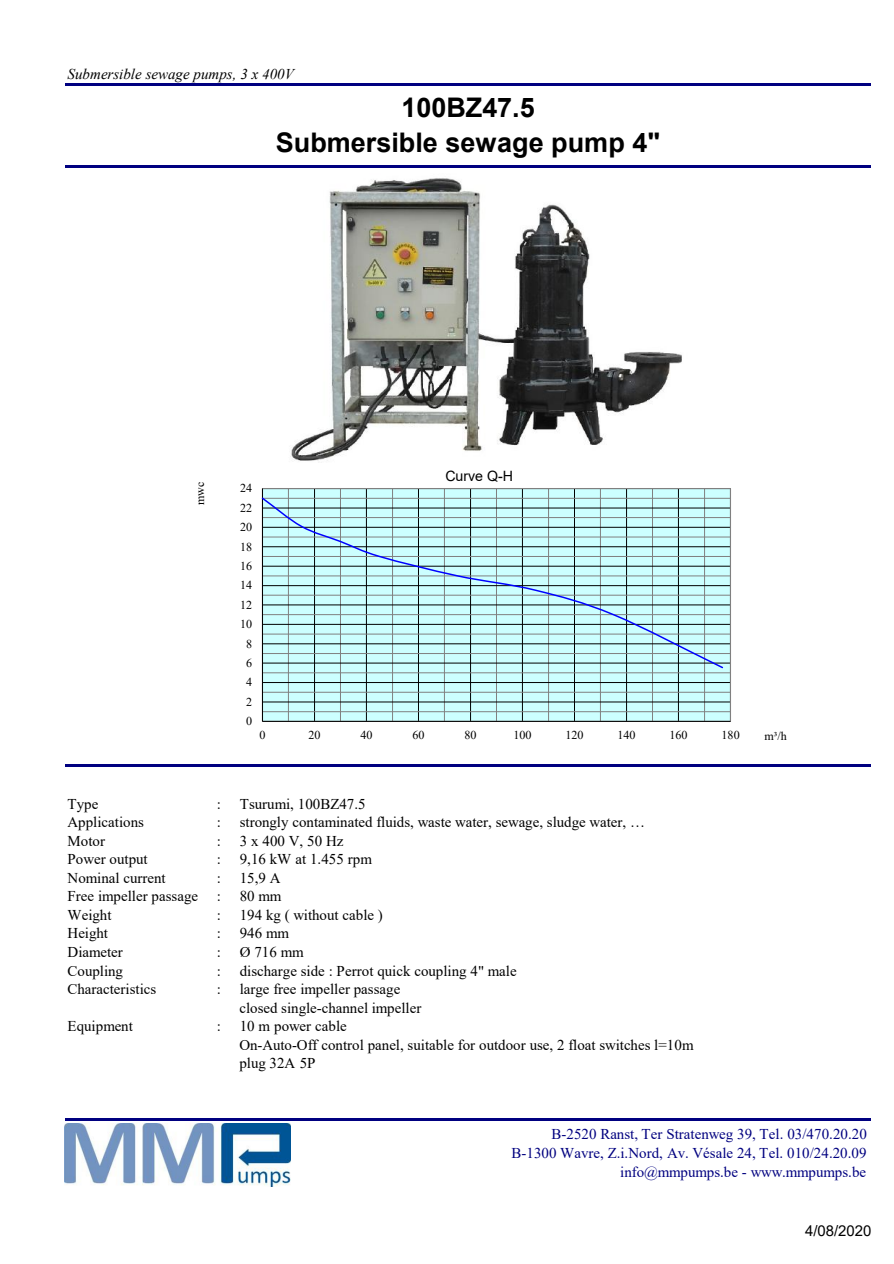
<style>
.page{position:relative;width:894px;height:1264px;background:#fff}
.page>*{position:absolute;margin:0;border:0;box-sizing:border-box;transform-origin:0 0}
.t1{font:700 27px/34.5px "Arial";color:#000;text-align:center}
.t2{font:15px/18.6px "Times New Roman";color:#000}
.t3{font:15px/19.2px "Times New Roman";color:#000080;text-align:right}
.t4{font:italic 15px "Times New Roman";color:#000}
.t5{font:15px "Arial";color:#000}
.t6{font:14.25px "Arial";letter-spacing:-.005em;color:#000}
.t7{font:12px "Times New Roman";letter-spacing:-.01em;color:#000}
</style>
<div class="page">
<hr style="left:65px;top:83px;width:805px;height:3px;background:#000080">
<hr style="left:65px;top:165px;width:805px;height:3px;background:#000080">
<hr style="left:65px;top:764px;width:805px;height:3px;background:#000080">
<hr style="left:65px;top:1118px;width:805px;height:3px;background:#000080">
<div style="left:262px;top:488px;width:468px;height:233px;background:#cff"></div>
<hr style="left:288px;top:488px;width:1px;height:233px;background:#808080">
<hr style="left:340px;top:488px;width:1px;height:233px;background:#808080">
<hr style="left:392px;top:488px;width:1px;height:233px;background:#808080">
<hr style="left:444px;top:488px;width:1px;height:233px;background:#808080">
<hr style="left:496px;top:488px;width:1px;height:233px;background:#808080">
<hr style="left:548px;top:488px;width:1px;height:233px;background:#808080">
<hr style="left:600px;top:488px;width:1px;height:233px;background:#808080">
<hr style="left:652px;top:488px;width:1px;height:233px;background:#808080">
<hr style="left:704px;top:488px;width:1px;height:233px;background:#808080">
<hr style="left:314px;top:488px;width:1px;height:233px;background:#000">
<hr style="left:366px;top:488px;width:1px;height:233px;background:#000">
<hr style="left:418px;top:488px;width:1px;height:233px;background:#000">
<hr style="left:470px;top:488px;width:1px;height:233px;background:#000">
<hr style="left:522px;top:488px;width:1px;height:233px;background:#000">
<hr style="left:574px;top:488px;width:1px;height:233px;background:#000">
<hr style="left:626px;top:488px;width:1px;height:233px;background:#000">
<hr style="left:678px;top:488px;width:1px;height:233px;background:#000">
<hr style="left:262px;top:711px;width:468px;height:1px;background:#808080">
<hr style="left:262px;top:692px;width:468px;height:1px;background:#808080">
<hr style="left:262px;top:672px;width:468px;height:1px;background:#808080">
<hr style="left:262px;top:653px;width:468px;height:1px;background:#808080">
<hr style="left:262px;top:633px;width:468px;height:1px;background:#808080">
<hr style="left:262px;top:614px;width:468px;height:1px;background:#808080">
<hr style="left:262px;top:595px;width:468px;height:1px;background:#808080">
<hr style="left:262px;top:575px;width:468px;height:1px;background:#808080">
<hr style="left:262px;top:556px;width:468px;height:1px;background:#808080">
<hr style="left:262px;top:536px;width:468px;height:1px;background:#808080">
<hr style="left:262px;top:517px;width:468px;height:1px;background:#808080">
<hr style="left:262px;top:498px;width:468px;height:1px;background:#808080">
<hr style="left:262px;top:701px;width:468px;height:1px;background:#000">
<hr style="left:262px;top:682px;width:468px;height:1px;background:#000">
<hr style="left:262px;top:662px;width:468px;height:1px;background:#000">
<hr style="left:262px;top:643px;width:468px;height:1px;background:#000">
<hr style="left:262px;top:624px;width:468px;height:1px;background:#000">
<hr style="left:262px;top:604px;width:468px;height:1px;background:#000">
<hr style="left:262px;top:585px;width:468px;height:1px;background:#000">
<hr style="left:262px;top:566px;width:468px;height:1px;background:#000">
<hr style="left:262px;top:546px;width:468px;height:1px;background:#000">
<hr style="left:262px;top:527px;width:468px;height:1px;background:#000">
<hr style="left:262px;top:507px;width:468px;height:1px;background:#000">
<hr style="left:262px;top:721px;width:468px;height:1px;background:#000">
<hr style="left:262px;top:488px;width:1px;height:233px;background:#000">
<svg style="left:261px;top:496px;width:463px;height:173px"></svg>
<img style="left:290px;top:178px;width:392px;height:283px">
<img style="left:64px;top:1123px;width:227px;height:62px">
<p class="t4" style="left:68px;top:69px;width:228px">Submersible sewage pumps, 3 x 400V</p>
<h1 class="t1" style="left:276px;top:93px;width:386px">100BZ47.5<br>Submersible sewage pump 4"</h1>
<p class="t7" style="left:196px;top:505px;width:25px;rotate:-90deg">mwc</p>
<p class="t7" style="left:240px;top:484px;width:13px">24</p>
<p class="t7" style="left:240px;top:503px;width:13px">22</p>
<p class="t7" style="left:240px;top:523px;width:13px">20</p>
<p class="t7" style="left:240px;top:542px;width:13px">18</p>
<p class="t7" style="left:240px;top:561px;width:13px">16</p>
<p class="t7" style="left:240px;top:581px;width:13px">14</p>
<p class="t7" style="left:240px;top:600px;width:13px">12</p>
<p class="t7" style="left:240px;top:619px;width:13px">10</p>
<p class="t7" style="left:246px;top:639px;width:8px">8</p>
<p class="t7" style="left:246px;top:658px;width:8px">6</p>
<p class="t7" style="left:246px;top:678px;width:8px">4</p>
<p class="t7" style="left:246px;top:697px;width:8px">2</p>
<p class="t7" style="left:246px;top:716px;width:8px">0</p>
<p class="t6" style="left:445px;top:470px;width:69px">Curve Q-H</p>
<p class="t7" style="left:259px;top:731px;width:8px">0</p>
<p class="t7" style="left:308px;top:731px;width:13px">20</p>
<p class="t7" style="left:360px;top:731px;width:13px">40</p>
<p class="t7" style="left:412px;top:731px;width:13px">60</p>
<p class="t7" style="left:464px;top:731px;width:13px">80</p>
<p class="t7" style="left:513px;top:731px;width:20px">100</p>
<p class="t7" style="left:565px;top:731px;width:20px">120</p>
<p class="t7" style="left:617px;top:731px;width:20px">140</p>
<p class="t7" style="left:669px;top:731px;width:20px">160</p>
<p class="t7" style="left:721px;top:731px;width:20px">180</p>
<p class="t2" style="left:68px;top:795px;width:32px">Type</p>
<p class="t2" style="left:217px;top:795px;width:6px">:</p>
<p class="t2" style="left:240px;top:795px;width:127px">Tsurumi, 100BZ47.5</p>
<p class="t2" style="left:68px;top:814px;width:78px">Applications</p>
<p class="t2" style="left:217px;top:814px;width:6px">:</p>
<p class="t2" style="left:240px;top:814px;width:406px">strongly contaminated fluids, waste water, sewage, sludge water, …</p>
<p class="t2" style="left:68px;top:832px;width:39px">Motor</p>
<p class="t2" style="left:217px;top:832px;width:6px">:</p>
<p class="t2" style="left:240px;top:832px;width:105px">3 x 400 V, 50 Hz</p>
<p class="t2" style="left:68px;top:851px;width:82px">Power output</p>
<p class="t2" style="left:217px;top:851px;width:6px">:</p>
<p class="t2" style="left:240px;top:851px;width:134px">9,16 kW at 1.455 rpm</p>
<p class="t2" style="left:68px;top:869px;width:100px">Nominal current</p>
<p class="t2" style="left:217px;top:869px;width:6px">:</p>
<p class="t2" style="left:240px;top:869px;width:42px">15,9 A</p>
<p class="t2" style="left:68px;top:888px;width:155px">Free impeller passage :</p>
<p class="t2" style="left:240px;top:888px;width:43px">80 mm</p>
<p class="t2" style="left:68px;top:907px;width:45px">Weight</p>
<p class="t2" style="left:217px;top:907px;width:6px">:</p>
<p class="t2" style="left:240px;top:907px;width:145px">194 kg ( without cable )</p>
<p class="t2" style="left:68px;top:925px;width:42px">Height</p>
<p class="t2" style="left:217px;top:925px;width:6px">:</p>
<p class="t2" style="left:240px;top:925px;width:51px">946 mm</p>
<p class="t2" style="left:68px;top:944px;width:57px">Diameter</p>
<p class="t2" style="left:217px;top:944px;width:6px">:</p>
<p class="t2" style="left:240px;top:944px;width:66px">Ø 716 mm</p>
<p class="t2" style="left:68px;top:962px;width:57px">Coupling</p>
<p class="t2" style="left:217px;top:962px;width:6px">:</p>
<p class="t2" style="left:240px;top:962px;width:278px">discharge side : Perrot quick coupling 4" male</p>
<p class="t2" style="left:68px;top:981px;width:90px">Characteristics</p>
<p class="t2" style="left:217px;top:981px;width:6px">:</p>
<p class="t2" style="left:239px;top:981px;width:183px">large free impeller passage closed single-channel impeller</p>
<p class="t2" style="left:68px;top:1018px;width:67px">Equipment</p>
<p class="t2" style="left:217px;top:1018px;width:6px">:</p>
<p class="t2" style="left:239px;top:1018px;width:455px">10 m power cable<br>On-Auto-Off control panel, suitable for outdoor use, 2 float switches l=10m plug 32A 5P</p>
<p class="t7" style="left:764px;top:731px;width:24px">m³/h</p>
<p class="t3" style="left:511px;top:1125px;width:356px">B-2520 Ranst, Ter Stratenweg 39, Tel. 03/470.20.20<br>B-1300 Wavre, Z.i.Nord, Av. Vésale 24, Tel. 010/24.20.09 info@mmpumps.be - www.mmpumps.be</p>
<p class="t5" style="left:804px;top:1225px;width:68px">4/08/2020</p>
</div>
